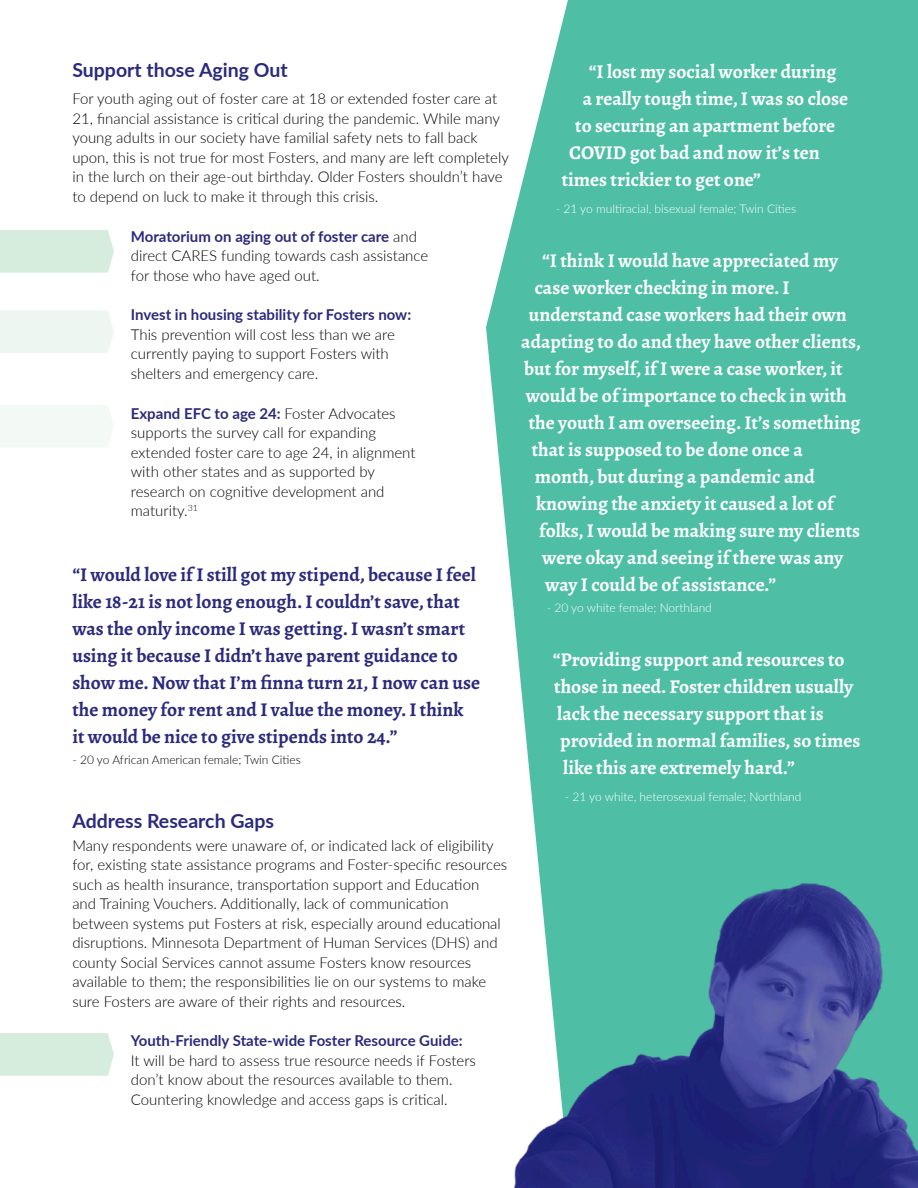
<style>
.page{position:relative;width:918px;height:1188px;background:#fff}
.page>*{position:absolute;margin:0;border:0;box-sizing:border-box;transform-origin:0 0}
.t1{font:700 19.5px/27px "Alegreya";color:#fff}
.t2{font:700 19.5px/27px "Alegreya";color:#2b2a7c}
.t3{font:700 19.5px "Lato";color:#2b2a7c}
.t4{font:300 15px/19.5px "Lato";color:#000}
.t5{font:300 12px "Lato";color:#fff}
.t6{font:300 12px "Lato";color:#000}
.s1{font-weight:700;color:#2b2a7c}
</style>
<div class="page">
<svg style="left:486px;top:0;width:432px;height:880px;background:#5bc3ab"></svg>
<img style="left:514px;top:880px;width:404px;height:308px">
<div style="left:0;top:1033px;width:114px;height:43px;background:#d6ecdd"></div>
<div style="left:0;top:230px;width:114px;height:43px;background:#d6ecdd"></div>
<div style="left:0;top:311px;width:114px;height:42px;background:#edf6f0"></div>
<div style="left:0;top:405px;width:114px;height:42px;background:#f3f9f5"></div>
<p class="t3" style="left:72px;top:56px;width:217px">Support those Aging Out</p>
<p class="t4" style="left:72px;top:89px;width:438px">For youth aging out of foster care at 18 or extended foster care at 21, financial assistance is critical during the pandemic. While many young adults in our society have familial safety nets to fall back upon, this is not true for most Fosters, and many are left completely in the lurch on their age-out birthday. Older Fosters shouldn’t have to depend on luck to make it through this crisis.</p>
<p class="t4" style="left:131px;top:226px;width:299px"><span class="s1">Moratorium on aging out of foster care</span> and direct CARES funding towards cash assistance for those who have aged out.</p>
<p class="t4" style="left:131px;top:305px;width:282px"><span class="s1">Invest in housing stability for Fosters now:<br></span>This prevention will cost less than we are currently paying to support Fosters with shelters and emergency care.</p>
<p class="t4" style="left:131px;top:403px;width:286px"><span class="s1">Expand EFC to age 24:</span> Foster Advocates supports the survey call for expanding extended foster care to age 24, in alignment with other states and as supported by research on cognitive development and maturity.<sup>31</sup></p>
<p class="t2" style="left:72px;top:560px;width:409px">“I would love if I still got my stipend, because I feel like 18-21 is not long enough. I couldn’t save, that was the only income I was getting. I wasn’t smart using it because I didn’t have parent guidance to show me. Now that I’m finna turn 21, I now can use the money for rent and I value the money. I think it would be nice to give stipends into 24.”</p>
<p class="t6" style="left:72px;top:751px;width:230px">- 20 yo African American female; Twin Cities</p>
<p class="t3" style="left:72px;top:807px;width:203px">Address Research Gaps</p>
<p class="t4" style="left:72px;top:835px;width:436px">Many respondents were unaware of, or indicated lack of eligibility for, existing state assistance programs and Foster-specific resources such as health insurance, transportation support and Education<br>and Training Vouchers. Additionally, lack of communication between systems put Fosters at risk, especially around educational disruptions. Minnesota Department of Human Services (DHS) and county Social Services cannot assume Fosters know resources available to them; the responsibilities lie on our systems to make sure Fosters are aware of their rights and resources.</p>
<p class="t4" style="left:131px;top:1031px;width:347px"><span class="s1">Youth-Friendly State-wide Foster Resource Guide:<br></span>It will be hard to assess true resource needs if Fosters don’t know about the resources available to them.<br>Countering knowledge and access gaps is critical.</p>
<p class="t1" style="left:589px;top:57px;width:249px">“I lost my social worker during</p>
<p class="t1" style="left:583px;top:84px;width:267px">a really tough time, I was so close</p>
<p class="t1" style="left:575px;top:111px;width:262px">to securing an apartment before</p>
<p class="t1" style="left:569px;top:138px;width:252px">COVID got bad and now it’s ten</p>
<p class="t1" style="left:562px;top:165px;width:201px">times trickier to get one”</p>
<p class="t5" style="left:556px;top:200px;width:242px">- 21 yo multiracial, bisexual female; Twin Cities</p>
<p class="t1" style="left:535px;top:246px;width:305px;text-indent:8px">“I think I would have appreciated my case worker checking in more. I</p>
<p class="t1" style="left:521px;top:300px;width:341px;text-align:center">understand case workers had their own adapting to do and they have other clients,</p>
<p class="t1" style="left:524px;top:354px;width:324px">but for myself, if I were a case worker, it would be of importance to check in with</p>
<p class="t1" style="left:529px;top:408px;width:333px">the youth I am overseeing. It’s something that is supposed to be done once a</p>
<p class="t1" style="left:535px;top:462px;width:301px">month, but during a pandemic and knowing the anxiety it caused a lot of</p>
<p class="t1" style="left:539px;top:516px;width:322px">folks, I would be making sure my clients were okay and seeing if there was any</p>
<p class="t1" style="left:545px;top:570px;width:232px">way I could be of assistance.”</p>
<p class="t5" style="left:547px;top:599px;width:167px">- 20 yo white female; Northland</p>
<p class="t1" style="left:553px;top:645px;width:293px">“Providing support and resources to</p>
<p class="t1" style="left:554px;top:672px;width:301px">those in need. Foster children usually</p>
<p class="t1" style="left:557px;top:699px;width:268px">lack the necessary support that is</p>
<p class="t1" style="left:560px;top:726px;width:302px">provided in normal families, so times</p>
<p class="t1" style="left:563px;top:753px;width:233px">like this are extremely hard.”</p>
<p class="t5" style="left:565px;top:788px;width:238px">- 21 yo white, heterosexual female; Northland</p>
</div>
